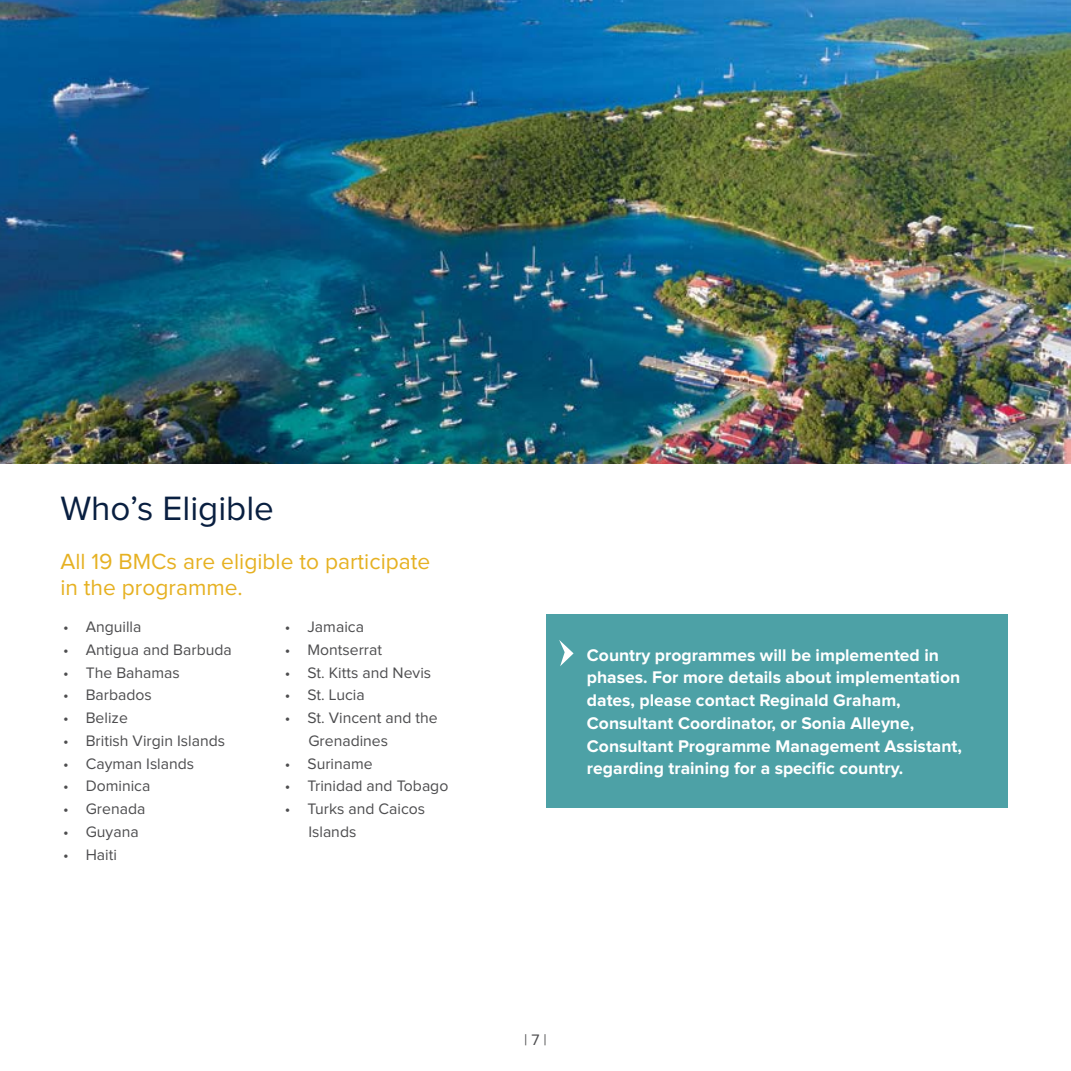
<style>
.page{position:relative;width:1071px;height:1071px;background:#fff}
.page>*{position:absolute;margin:0;border:0;box-sizing:border-box;transform-origin:0 0}
.t1{font:35px "Proxima Nova";color:#091f40}
.t2{font:22.75px/26.2px "Proxima Nova";color:#e6b122}
.t3{font:700 17.5px/22.8px "Proxima Nova";color:#fff}
.t4{font:15.75px/22.8px "Proxima Nova";color:#4d4d4f}
</style>
<div class="page">
<div style="left:546px;top:614px;width:462px;height:194px;background:#4da1a6"></div>
<svg style="left:559px;top:640px;width:15px;height:26px"></svg>
<img style="left:0;top:0;width:1071px;height:464px">
<img style="left:0;top:0;width:1px;height:462px">
<h1 class="t1" style="left:60px;top:492px;width:215px">Who’s Eligible</h1>
<h2 class="t2" style="left:60px;top:549px;width:371px">All 19 BMCs are eligible to participate in the programme.</h2>
<p class="t4" style="left:63px;top:616px;width:80px">• Anguilla</p>
<p class="t4" style="left:63px;top:639px;width:170px">• Antigua and Barbuda</p>
<p class="t4" style="left:63px;top:662px;width:118px">• The Bahamas</p>
<p class="t4" style="left:63px;top:684px;width:90px">• Barbados</p>
<p class="t4" style="left:63px;top:707px;width:66px">• Belize</p>
<p class="t4" style="left:63px;top:730px;width:164px">• British Virgin Islands</p>
<p class="t4" style="left:63px;top:753px;width:133px">• Cayman Islands</p>
<p class="t4" style="left:63px;top:775px;width:89px">• Dominica</p>
<p class="t4" style="left:63px;top:798px;width:84px">• Grenada</p>
<p class="t4" style="left:63px;top:821px;width:77px">• Guyana</p>
<p class="t4" style="left:63px;top:844px;width:55px">• Haiti</p>
<p class="t4" style="left:285px;top:616px;width:81px">• Jamaica</p>
<p class="t4" style="left:285px;top:639px;width:99px">• Montserrat</p>
<p class="t4" style="left:285px;top:662px;width:148px">• St. Kitts and Nevis</p>
<p class="t4" style="left:285px;top:684px;width:81px">• St. Lucia</p>
<p class="t4" style="left:308px;top:707px;width:131px;text-indent:-24px">• St. Vincent and the<br>Grenadines</p>
<p class="t4" style="left:285px;top:753px;width:89px">• Suriname</p>
<p class="t4" style="left:285px;top:775px;width:165px">• Trinidad and Tobago</p>
<p class="t4" style="left:308px;top:798px;width:118px;text-indent:-24px">• Turks and Caicos<br>Islands</p>
<p class="t3" style="left:587px;top:644px;width:376px">Country programmes will be implemented in phases. For more details about implementation dates, please contact Reginald Graham, Consultant Coordinator, or Sonia Alleyne, Consultant Programme Management Assistant, regarding training for a specific country.</p>
<p class="t4" style="left:524px;top:1029px;width:24px">| 7 |</p>
</div>
